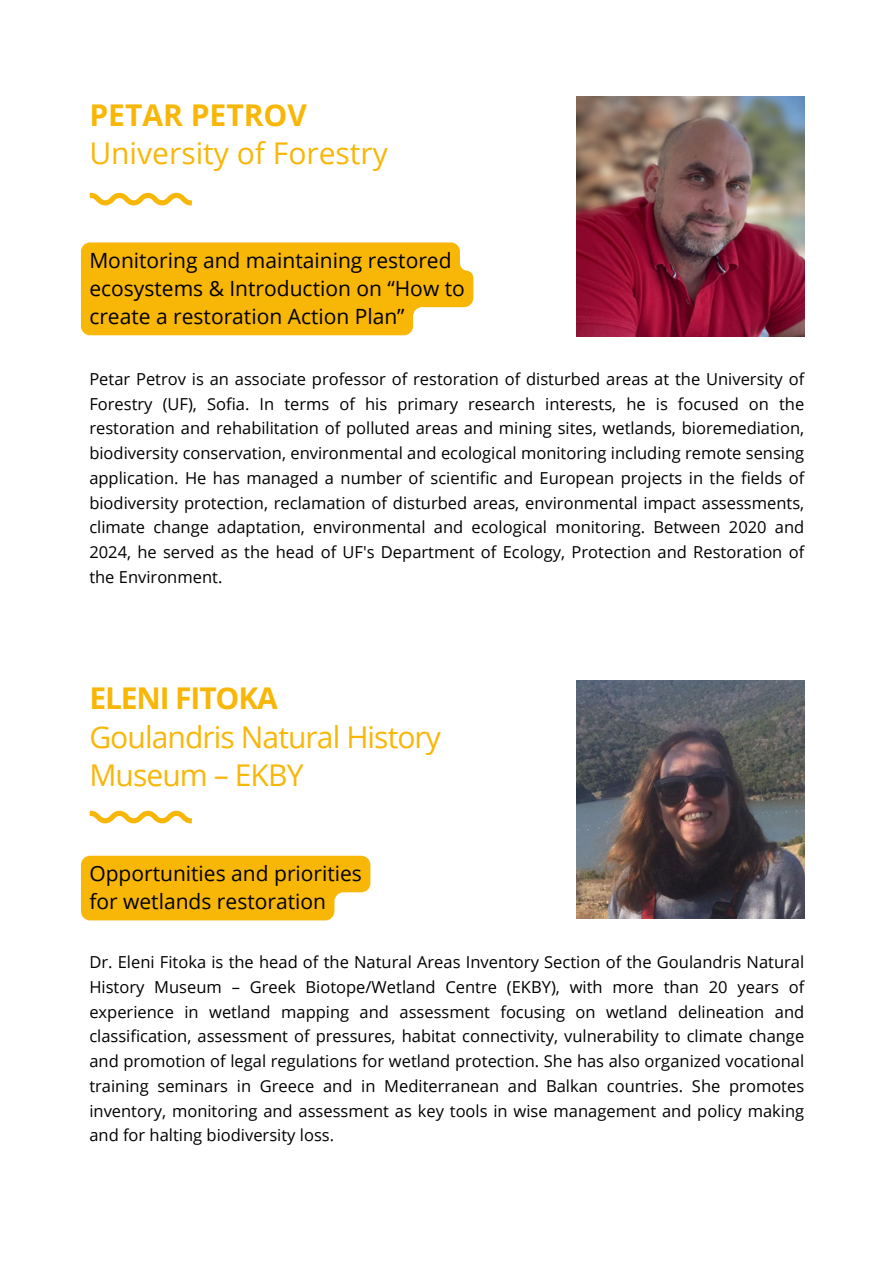
<style>
.page{position:relative;width:894px;height:1264px;background:#fff}
.page>*{position:absolute;margin:0;border:0;box-sizing:border-box;transform-origin:0 0}
.t1{font:30px/38.2px "Open Sans";letter-spacing:-.03em;color:#f8b607}
.t2{font:30px "Open Sans";color:#f8b607}
.t3{font:700 30px "Open Sans";color:#f8b607}
.t4{font:700 30px "Open Sans";letter-spacing:-.04em;color:#f8b607}
.t5{font:21px/28.2px "Open Sans";color:#000}
.t6{font:16.5px/24.8px "Open Sans";color:#000;text-align:justify}
</style>
<div class="page">
<svg style="left:90px;top:193px;width:102px;height:12px"></svg>
<img style="left:576px;top:97px;width:228px;height:239px">
<div style="left:81px;top:242px;width:392px;height:93px;background:#f8b607"></div>
<svg style="left:90px;top:810px;width:102px;height:13px"></svg>
<img style="left:576px;top:680px;width:228px;height:238px">
<svg style="left:81px;top:855px;width:289px;height:65px;background:#f8ba17"></svg>
<h1 class="t3" style="left:89px;top:94px;width:219px">PETAR PETROV</h1>
<h1 class="t2" style="left:89px;top:132px;width:300px">University of Forestry</h1>
<p class="t5" style="left:89px;top:246px;width:377px">Monitoring and maintaining restored ecosystems &amp; Introduction on “How to create a restoration Action Plan”</p>
<h2 class="t6" style="left:89px;top:366px;width:716px">Petar Petrov is an associate professor of restoration of disturbed areas at the University of Forestry (UF), Sofia. In terms of his primary research interests, he is focused on the restoration and rehabilitation of polluted areas and mining sites, wetlands, bioremediation, biodiversity conservation, environmental and ecological monitoring including remote sensing application. He has managed a number of scientific and European projects in the fields of biodiversity protection, reclamation of disturbed areas, environmental impact assessments, climate change adaptation, environmental and ecological monitoring. Between 2020 and 2024, he served as the head of UF's Department of Ecology, Protection and Restoration of the Environment.</h2>
<h1 class="t4" style="left:89px;top:677px;width:190px">ELENI FITOKA</h1>
<h1 class="t1" style="left:89px;top:716px;width:353px">Goulandris Natural History<br>Museum – ΕΚΒΥ</h1>
<h2 class="t5" style="left:89px;top:859px;width:274px">Opportunities and priorities for wetlands restoration</h2>
<p class="t6" style="left:89px;top:949px;width:716px">Dr. Eleni Fitoka is the head of the Natural Areas Inventory Section of the Goulandris Natural History Museum – Greek Biotope/Wetland Centre (EKBY), with more than 20 years of experience in wetland mapping and assessment focusing on wetland delineation and classification, assessment of pressures, habitat connectivity, vulnerability to climate change and promotion of legal regulations for wetland protection. She has also organized vocational training seminars in Greece and in Mediterranean and Balkan countries. She promotes inventory, monitoring and assessment as key tools in wise management and policy making and for halting biodiversity loss.</p>
</div>
